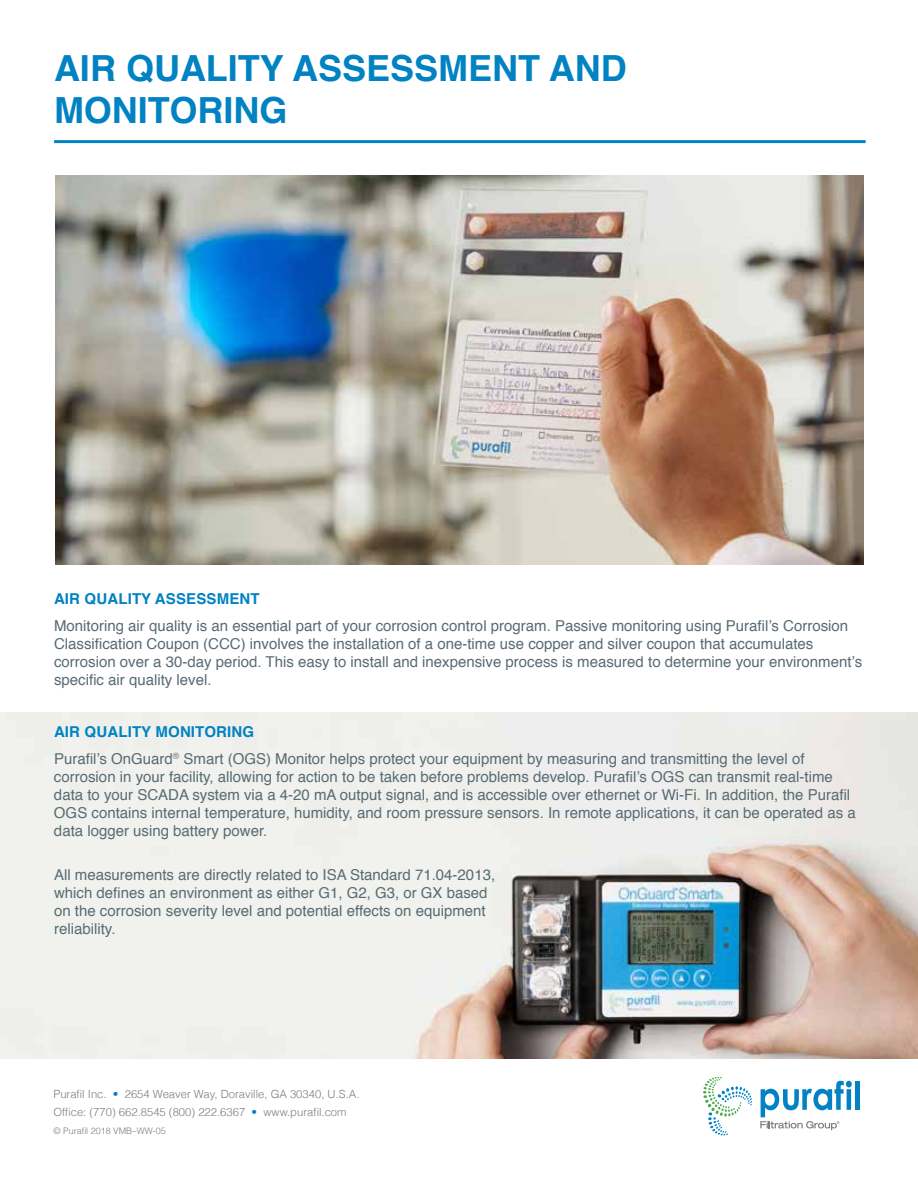
<style>
.page{position:relative;width:918px;height:1188px;background:#fff}
.page>*{position:absolute;margin:0;border:0;box-sizing:border-box;transform-origin:0 0}
.t1{font:700 36px/42px "Helvetica";color:#0082c3}
.t2{font:15px/18px "Helvetica";color:#586b74}
.t3{font:700 15px "Helvetica";letter-spacing:.01em;color:#0082c3}
.t4{font:300 11.25px "Helvetica";color:#7e7d7e}
.t5{font:300 9px "Helvetica";color:#7e7d7e}
.s1{color:#0082c3}
</style>
<div class="page">
<img style="left:0;top:713px;width:918px;height:346px">
<img style="left:56px;top:175px;width:808px;height:389px">
<hr style="left:856px;top:1081px;width:4px;height:29px;background:#0082c4">
<svg style="left:703px;top:1077px;width:49px;height:59px"></svg>
<svg style="left:760px;top:1081px;width:92px;height:49px"></svg>
<hr style="left:54px;top:140px;width:812px;height:3px;background:#0082c3">
<p class="t1" style="left:54px;top:48px;width:574px">AIR QUALITY ASSESSMENT AND<br>MONITORING</p>
<p class="t3" style="left:54px;top:587px;width:207px">AIR QUALITY ASSESSMENT</p>
<p class="t2" style="left:54px;top:617px;width:810px">Monitoring air quality is an essential part of your corrosion control program. Passive monitoring using Purafil’s Corrosion Classification Coupon (CCC) involves the installation of a one-time use copper and silver coupon that accumulates corrosion over a 30-day period. This easy to install and inexpensive process is measured to determine your environment’s specific air quality level.</p>
<p class="t3" style="left:54px;top:719px;width:202px">AIR QUALITY MONITORING</p>
<p class="t2" style="left:54px;top:750px;width:803px">Purafil’s OnGuard<sup>®</sup> Smart (OGS) Monitor helps protect your equipment by measuring and transmitting the level of corrosion in your facility, allowing for action to be taken before problems develop. Purafil’s OGS can transmit real-time data to your SCADA system via a 4-20 mA output signal, and is accessible over ethernet or Wi-Fi. In addition, the Purafil OGS contains internal temperature, humidity, and room pressure sensors. In remote applications, it can be operated as a data logger using battery power.</p>
<p class="t2" style="left:54px;top:867px;width:443px">All measurements are directly related to ISA Standard 71.04-2013, which defines an environment as either G1, G2, G3, or GX based on the corrosion severity level and potential effects on equipment reliability.</p>
<p class="t4" style="left:53px;top:1085px;width:307px">Purafil Inc. <span class="s1">•</span> 2654 Weaver Way, Doraville, GA 30340, U.S.A.</p>
<p class="t4" style="left:53px;top:1103px;width:295px">Office: (770) 662.8545 (800) 222.6367 <span class="s1">•</span> www.purafil.com</p>
<p class="t5" style="left:53px;top:1123px;width:114px">© Purafil 2018 VMB–WW-05</p>
</div>
